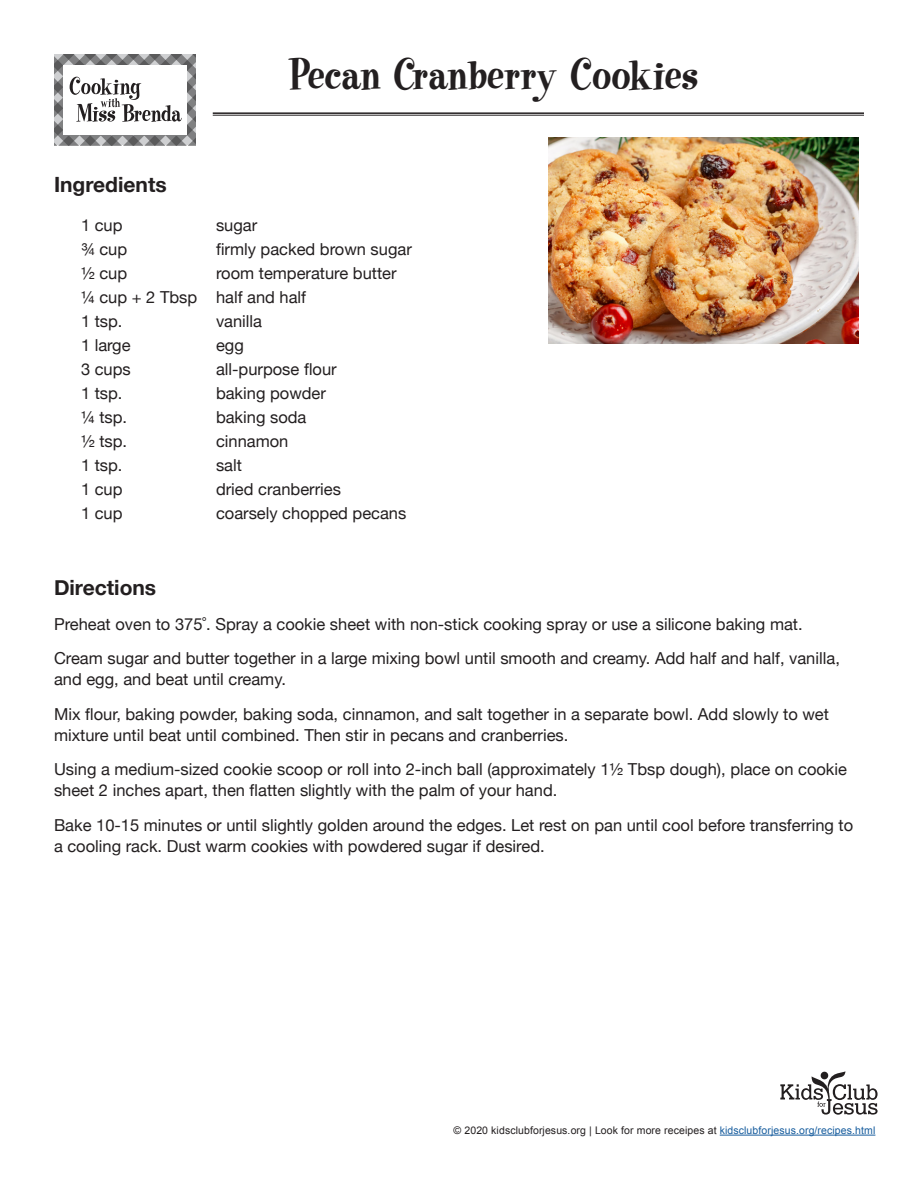
<style>
.page{position:relative;width:918px;height:1188px;background:#fff}
.page>*{position:absolute;margin:0;border:0;box-sizing:border-box;transform-origin:0 0}
.t1{font:46.05px "Heatwave";color:#231f20}
.t2{font:700 21px "Helvetica Neue";color:#231f20}
.t3{font:16.5px/21px "Helvetica Neue";color:#231f20}
.t4{font:10.5px "Arial";letter-spacing:.01em;color:#231f20}
.s1{color:#175d9e}
</style>
<div class="page">
<hr style="left:720px;top:1135px;width:155px;height:1px;background:#175d9e">
<svg style="left:780px;top:1071px;width:98px;height:44px"></svg>
<svg style="left:54px;top:55px;width:142px;height:90px"></svg>
<hr style="left:213px;top:112px;width:651px;height:2px;background:#242021">
<hr style="left:213px;top:115px;width:651px;height:1px;background:#242021">
<img style="left:548px;top:137px;width:311px;height:206px">
<p class="t2" style="left:54px;top:168px;width:114px">Ingredients</p>
<p class="t1" style="left:289px;top:47px;width:410px">Pecan Cranberry Cookies</p>
<p class="t3" style="left:81px;top:216px;width:43px">1 cup</p>
<p class="t3" style="left:216px;top:216px;width:43px">sugar</p>
<p class="t3" style="left:81px;top:240px;width:48px">¾ cup</p>
<p class="t3" style="left:216px;top:240px;width:197px">firmly packed brown sugar</p>
<p class="t3" style="left:81px;top:264px;width:48px">½ cup</p>
<p class="t3" style="left:216px;top:264px;width:182px">room temperature butter</p>
<p class="t3" style="left:81px;top:288px;width:227px">¼ cup + 2 Tbsp half and half</p>
<p class="t3" style="left:81px;top:312px;width:43px">1 tsp.</p>
<p class="t3" style="left:216px;top:312px;width:48px">vanilla</p>
<p class="t3" style="left:81px;top:336px;width:51px">1 large</p>
<p class="t3" style="left:216px;top:336px;width:29px">egg</p>
<p class="t3" style="left:81px;top:360px;width:51px">3 cups</p>
<p class="t3" style="left:216px;top:360px;width:122px">all-purpose flour</p>
<p class="t3" style="left:81px;top:384px;width:43px">1 tsp.</p>
<p class="t3" style="left:216px;top:384px;width:112px">baking powder</p>
<p class="t3" style="left:81px;top:408px;width:48px">¼ tsp.</p>
<p class="t3" style="left:216px;top:408px;width:92px">baking soda</p>
<p class="t3" style="left:81px;top:432px;width:48px">½ tsp.</p>
<p class="t3" style="left:216px;top:432px;width:74px">cinnamon</p>
<p class="t3" style="left:81px;top:456px;width:43px">1 tsp.</p>
<p class="t3" style="left:216px;top:456px;width:27px">salt</p>
<p class="t3" style="left:81px;top:480px;width:43px">1 cup</p>
<p class="t3" style="left:216px;top:480px;width:126px">dried cranberries</p>
<p class="t3" style="left:81px;top:504px;width:43px">1 cup</p>
<p class="t3" style="left:216px;top:504px;width:192px">coarsely chopped pecans</p>
<p class="t2" style="left:54px;top:571px;width:104px">Directions</p>
<p class="t3" style="left:54px;top:614px;width:750px">Preheat oven to 375˚. Spray a cookie sheet with non-stick cooking spray or use a silicone baking mat.</p>
<p class="t3" style="left:54px;top:649px;width:787px">Cream sugar and butter together in a large mixing bowl until smooth and creamy. Add half and half, vanilla, and egg, and beat until creamy.</p>
<p class="t3" style="left:54px;top:704px;width:777px">Mix flour, baking powder, baking soda, cinnamon, and salt together in a separate bowl. Add slowly to wet mixture until beat until combined. Then stir in pecans and cranberries.</p>
<p class="t3" style="left:54px;top:760px;width:795px">Using a medium-sized cookie scoop or roll into 2-inch ball (approximately 1½ Tbsp dough), place on cookie sheet 2 inches apart, then flatten slightly with the palm of your hand.</p>
<p class="t3" style="left:54px;top:815px;width:801px;line-height:21.6px">Bake 10-15 minutes or until slightly golden around the edges. Let rest on pan until cool before transferring to a cooling rack. Dust warm cookies with powdered sugar if desired.</p>
<p class="t4" style="left:454px;top:1123px;width:423px">© 2020 kidsclubforjesus.org | Look for more receipes at <span class="s1">kidsclubforjesus.org/recipes.html</span></p>
</div>
